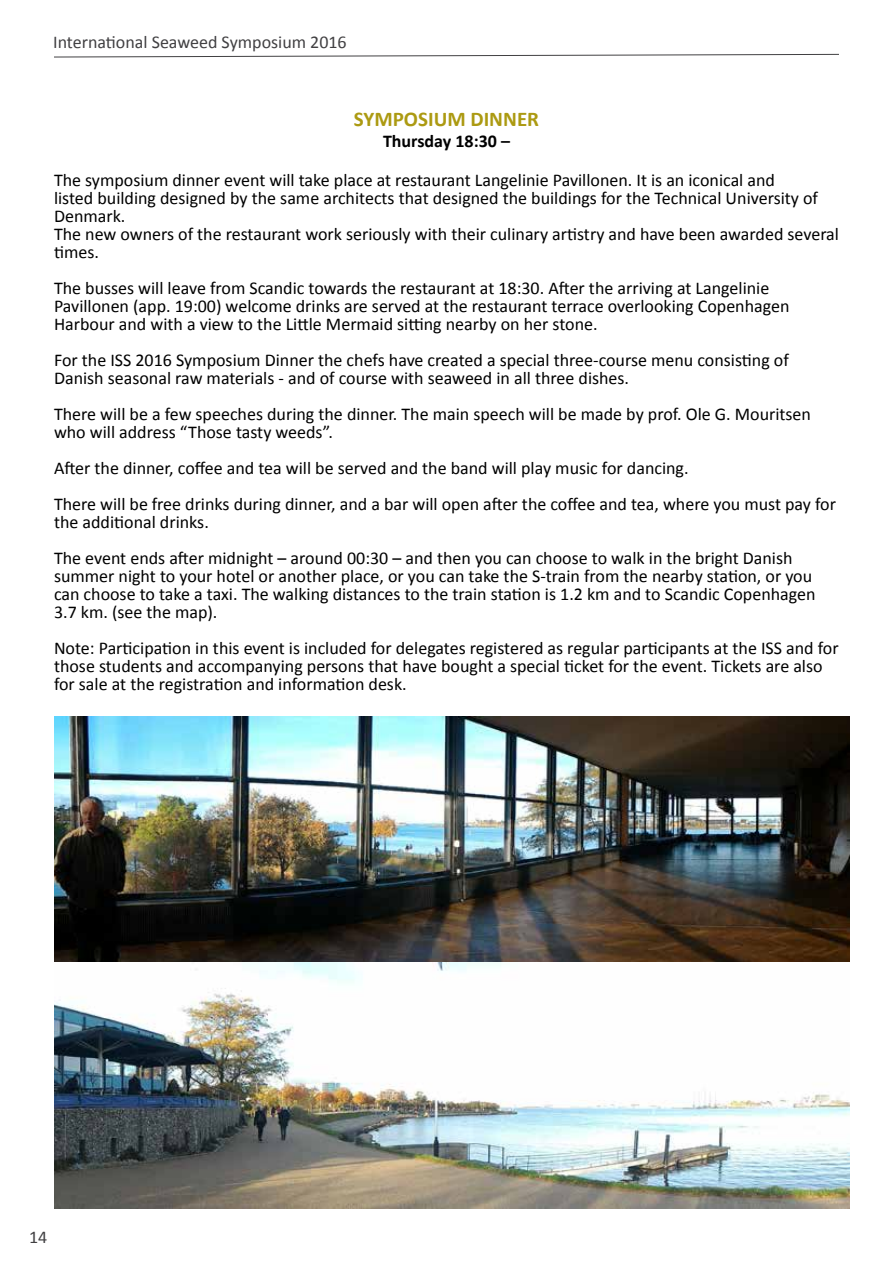
<style>
.page{position:relative;width:893px;height:1263px;background:#fff}
.page>*{position:absolute;margin:0;border:0;box-sizing:border-box;transform-origin:0 0}
.t1{font:700 21px "Calibri";color:#ac9a12}
.t2{font:18px/18px "Calibri";color:#000}
.t3{font:18px "Calibri";color:#414042}
.t4{font:700 18px "Calibri";color:#000}
</style>
<div class="page">
<svg style="left:54px;top:54px;width:785px;height:4px"></svg>
<img style="left:54px;top:716px;width:795px;height:493px">
<p class="t3" style="left:53px;top:31px;width:295px">International Seaweed Symposium 2016</p>
<p class="t1" style="left:354px;top:106px;width:187px">SYMPOSIUM DINNER</p>
<p class="t4" style="left:383px;top:130px;width:128px">Thursday 18:30 –</p>
<p class="t2" style="left:54px;top:171px;width:786px">The symposium dinner event will take place at restaurant Langelinie Pavillonen. It is an iconical and<br>listed building designed by the same architects that designed the buildings for the Technical University of Denmark.<br>The new owners of the restaurant work seriously with their culinary artistry and have been awarded several times.</p>
<p class="t2" style="left:54px;top:279px;width:737px">The busses will leave from Scandic towards the restaurant at 18:30. After the arriving at Langelinie<br>Pavillonen (app. 19:00) welcome drinks are served at the restaurant terrace overlooking Copenhagen<br>Harbour and with a view to the Little Mermaid sitting nearby on her stone.</p>
<p class="t2" style="left:54px;top:351px;width:736px">For the ISS 2016 Symposium Dinner the chefs have created a special three-course menu consisting of<br>Danish seasonal raw materials - and of course with seaweed in all three dishes.</p>
<p class="t2" style="left:54px;top:405px;width:758px">There will be a few speeches during the dinner. The main speech will be made by prof. Ole G. Mouritsen who will address “Those tasty weeds”.</p>
<p class="t2" style="left:54px;top:450px;width:783px;line-height:36px">After the dinner, coffee and tea will be served and the band will play music for dancing.<br>There will be free drinks during dinner, and a bar will open after the coffee and tea, where you must pay for</p>
<p class="t2" style="left:54px;top:504px;width:740px;line-height:36px">the additional drinks.<br>The event ends after midnight – around 00:30 – and then you can choose to walk in the bright Danish</p>
<p class="t2" style="left:54px;top:567px;width:763px">summer night to your hotel or another place, or you can take the S-train from the nearby station, or you can choose to take a taxi. The walking distances to the train station is 1.2 km and to Scandic Copenhagen<br>3.7 km. (see the map).</p>
<p class="t2" style="left:54px;top:639px;width:786px">Note: Participation in this event is included for delegates registered as regular participants at the ISS and for those students and accompanying persons that have bought a special ticket for the event. Tickets are also for sale at the registration and information desk.</p>
<p class="t3" style="left:29px;top:1225px;width:20px">14</p>
</div>
